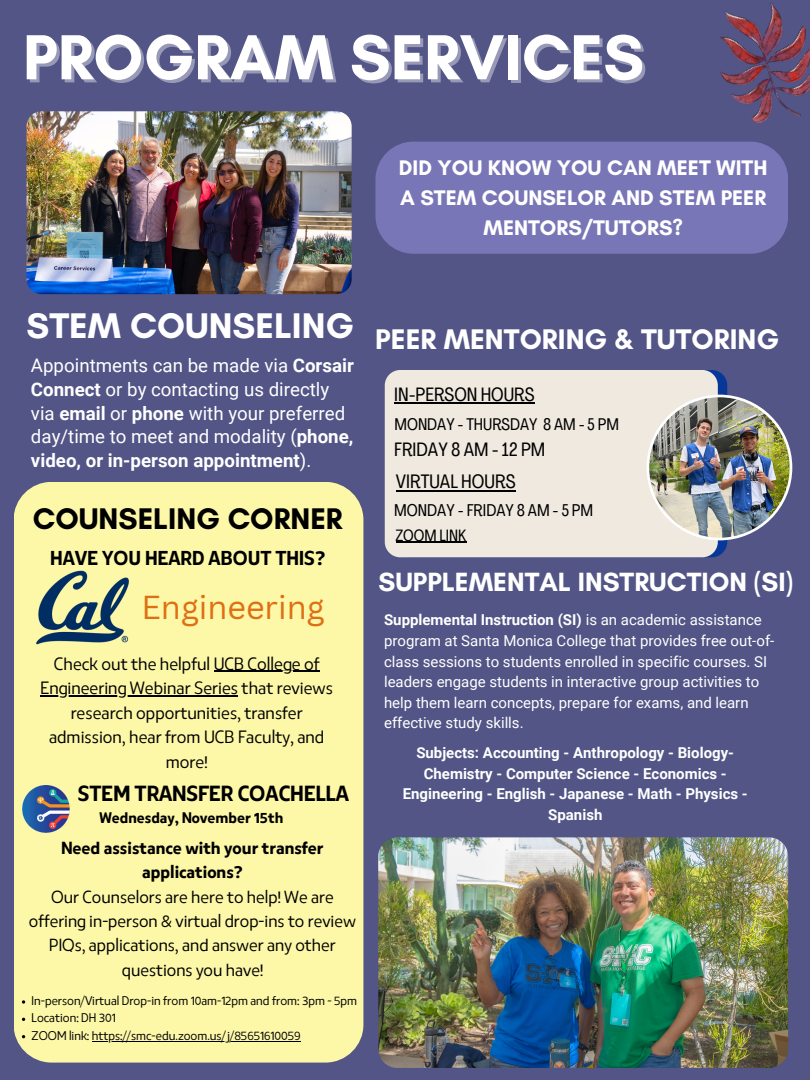
<style>
.page{position:relative;width:810px;height:1080px;background:#525586}
.page>*{position:absolute;margin:0;border:0;box-sizing:border-box;transform-origin:0 0}
.t1{font:700 64.81px "Glacial Indifference";color:#fff}
.t2{font:700 36.31px "Glacial Indifference";color:#fff}
.t3{font:32.31px "Canva Sans";color:#dd7014}
.t4{font:700 30.44px "Glacial Indifference";color:#000}
.t5{font:700 28.94px "Glacial Indifference";color:#fff}
.t6{font:700 26.88px "Glacial Indifference";color:#fff}
.t7{font:700 21.88px "TS Tarek";color:#000}
.t8{font:700 21.5px/30px "Glacial Indifference";color:#fff;text-align:center}
.t9{font:700 20.12px "TS Tarek";color:#000}
.t10{font:19.19px "Agrandir Tight";color:#000}
.t11{font:19.06px "Agrandir Tight";color:#000}
.t12{font:18.69px/23.9px "Roboto";color:#fff}
.t13{font:17.81px/24.6px "TS Tarek";color:#000;text-align:center}
.t14{font:17.5px/24.4px "TS Tarek";color:#000;text-align:center}
.t15{font:700 17.5px/24.4px "TS Tarek";color:#000;text-align:center}
.t16{font:16.81px "Agrandir Tight";color:#000}
.t17{font:16.69px "Agrandir Tight";color:#000}
.t18{font:16.19px "Agrandir Tight";color:#000}
.t19{font:700 15.31px "TS Tarek";color:#000}
.t20{font:15px/20.6px "Roboto";color:#fff}
.t21{font:700 15px/20.6px "Roboto";color:#fff;text-align:center}
.t22{font:12.62px/17.4px "TS Tarek";color:#000}
.s1{font-weight:700}
</style>
<div class="page">
<img style="left:26px;top:111px;width:326px;height:183px;border-radius:15px">
<img style="left:378px;top:837px;width:410px;height:231px;border-radius:19px">
<div style="left:14px;top:482px;width:349px;height:581px;background:#fdf7a8;border-radius:38px"></div>
<div style="left:385px;top:370px;width:333px;height:187px;background:#efe9df;border-radius:16px"></div>
<img style="left:647px;top:395px;width:145px;height:145px">
<hr style="left:394px;top:402px;width:141px;height:2px;background:#000">
<hr style="left:396px;top:490px;width:119px;height:2px;background:#000">
<hr style="left:396px;top:542px;width:70px;height:1px;background:#000">
<img style="left:36px;top:570px;width:93px;height:75px">
<img style="left:686px;top:3px;width:124px;height:139px">
<img style="left:23px;top:786px;width:47px;height:46px">
<div style="left:375px;top:142px;width:413px;height:112px;background:#7976b7;border-radius:38px"></div>
<hr style="left:214px;top:671px;width:105px;height:1px;background:#000">
<hr style="left:40px;top:695px;width:198px;height:2px;background:#000">
<svg style="left:22px;top:1000px;width:3px;height:4px"></svg>
<hr style="left:92px;top:1041px;width:209px;height:1px;background:#000">
<p class="t1" style="left:23px;top:18px;width:623px">PROGRAM SERVICES</p>
<p class="t8" style="left:399px;top:152px;width:370px">DID YOU KNOW YOU CAN MEET WITH<br>A STEM COUNSELOR AND STEM PEER<br>MENTORS/TUTORS?</p>
<p class="t2" style="left:27px;top:303px;width:329px">STEM COUNSELING</p>
<p class="t12" style="left:31px;top:353px;width:324px">Appointments can be made via <span class="s1">Corsair Connect</span> or by contacting us directly via <span class="s1">email</span> or <span class="s1">phone</span> with your preferred day/time to meet and modality (<span class="s1">phone, video, or in-person appointment</span>).</p>
<h5 class="t4" style="left:33px;top:500px;width:311px">COUNSELING CORNER</h5>
<p class="t9" style="left:50px;top:548px;width:277px">HAVE YOU HEARD ABOUT THIS?</p>
<p class="t3" style="left:141px;top:585px;width:185px">Engineering</p>
<p class="t13" style="left:54px;top:653px;width:267px">Check out the helpful UCB College of</p>
<p class="t13" style="left:40px;top:677px;width:294px">Engineering Webinar Series that reviews research opportunities, transfer admission, hear from UCB Faculty, and more!</p>
<p class="t7" style="left:78px;top:782px;width:273px">STEM TRANSFER COACHELLA</p>
<p class="t19" style="left:99px;top:810px;width:185px">Wednesday, November 15th</p>
<p class="t15" style="left:61px;top:837px;width:264px">Need assistance with your transfer applications?</p>
<h5 class="t14" style="left:29px;top:886px;width:329px">Our Counselors are here to help! We are offering in-person &amp; virtual drop-ins to review PIQs, applications, and answer any other questions you have!</h5>
<p class="t22" style="left:32px;top:993px;width:327px">In-person/Virtual Drop-in from 10am-12pm and from: 3pm - 5pm</p>
<p class="t22" style="left:32px;top:1010px;width:270px">Location: DH 301<br>ZOOM link: https://smc-edu.zoom.us/j/85651610059</p>
<h6 class="t5" style="left:375px;top:321px;width:405px">PEER MENTORING &amp; TUTORING</h6>
<h2 class="t11" style="left:394px;top:386px;width:142px">IN-PERSON HOURS</h2>
<h3 class="t17" style="left:395px;top:417px;width:226px">MONDAY - THURSDAY 8 AM - 5 PM</h3>
<h6 class="t11" style="left:394px;top:442px;width:153px">FRIDAY 8 AM - 12 PM</h6>
<p class="t10" style="left:396px;top:474px;width:121px">VIRTUAL HOURS</p>
<p class="t16" style="left:394px;top:504px;width:201px">MONDAY - FRIDAY 8 AM - 5 PM</p>
<h4 class="t18" style="left:396px;top:529px;width:72px">ZOOM LINK</h4>
<p class="t6" style="left:378px;top:565px;width:416px">SUPPLEMENTAL INSTRUCTION (SI)</p>
<p class="t20" style="left:384px;top:610px;width:392px"><span class="s1">Supplemental Instruction (SI)</span> is an academic assistance program at Santa Monica College that provides free out-of&shy;class sessions to students enrolled in specific courses. SI leaders engage students in interactive group activities to help them learn concepts, prepare for exams, and learn effective study skills.</p>
<p class="t21" style="left:403px;top:743px;width:346px">Subjects: Accounting - Anthropology - Biology-Chemistry - Computer Science - Economics - Engineering - English - Japanese - Math - Physics - Spanish</p>
</div>
